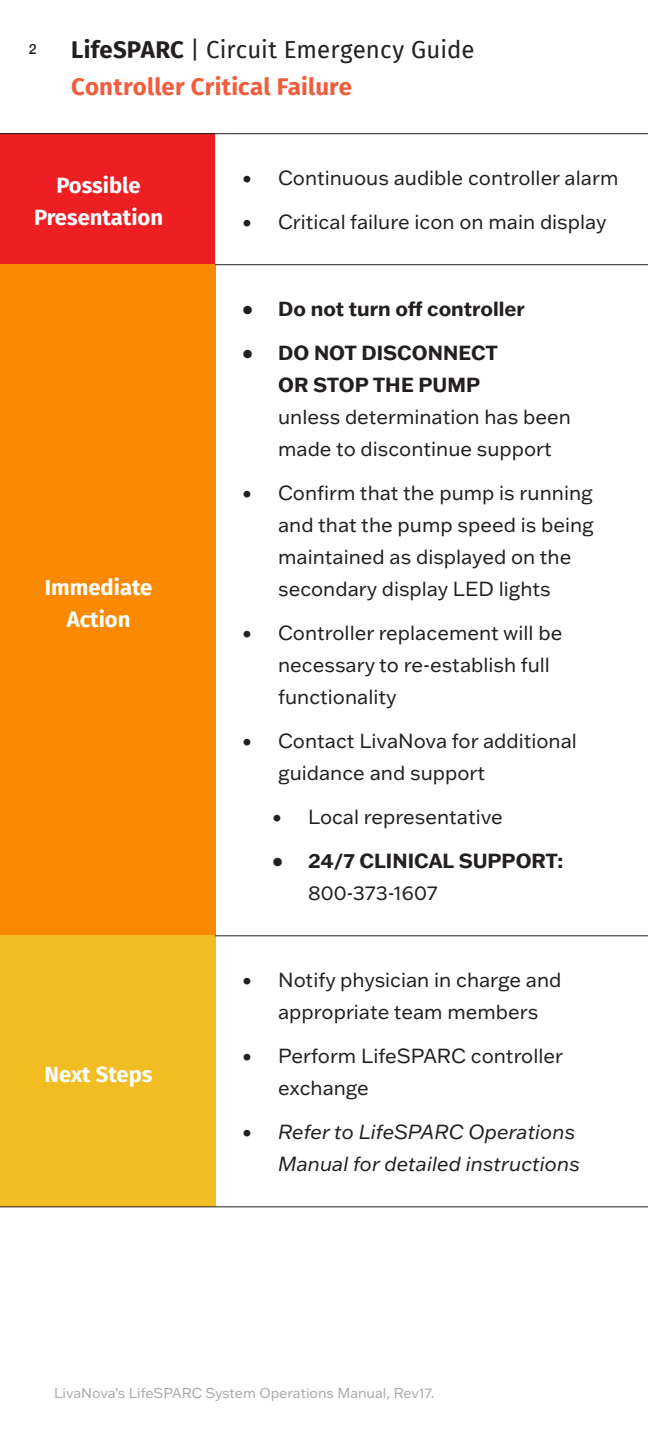
<style>
.page{position:relative;width:648px;height:1440px;background:#fff}
.page>*{position:absolute;margin:0;border:0;box-sizing:border-box;transform-origin:0 0}
.t1{font:700 24px/36.6px "Fira Sans";letter-spacing:.005em;color:#f15c3c}
.t2{font:700 22px/32px "Fira Sans";color:#fff;text-align:center}
.t3{font:20px/32px "Franklin Gothic ATF";color:#231f20}
.t4{font:700 20px/32px "Franklin Gothic ATF";color:#231f20}
.t5{font:italic 20px/32px "Franklin Gothic ATF";color:#231f20;text-align:right}
.t6{font:14px "Franklin Gothic ATF";color:#a8a9ad}
.t7{font:500 14px "Helvetica Neue";color:#231f20}
.s1{color:#231f20}
.s2{font-weight:400;color:#231f20}
.s3{font-weight:700}
.s4{font-weight:400}
</style>
<div class="page">
<div style="left:0;top:134px;width:215px;height:131px;background:#ee1f23"></div>
<svg style="left:215px;top:134px;width:433px;height:1072px"></svg>
<div style="left:0;top:265px;width:215px;height:671px;background:#fa8900"></div>
<div style="left:0;top:936px;width:215px;height:271px;background:#f2bd23"></div>
<hr style="left:215px;top:133px;width:433px;height:1px;background:#231f20">
<hr style="left:215px;top:1206px;width:433px;height:1px;background:#231f20">
<hr style="left:215px;top:264px;width:433px;height:1px;background:#231f20">
<hr style="left:215px;top:935px;width:433px;height:1px;background:#231f20">
<hr style="left:0;top:133px;width:215px;height:1px;background:#231f20">
<hr style="left:0;top:1206px;width:215px;height:1px;background:#231f20">
<p class="t7" style="left:29px;top:38px;width:9px">2</p>
<p class="t1" style="left:71px;top:30px;width:405px"><span class="s1">LifeSPARC</span> <span class="s2">| Circuit Emergency Guide<br></span>Controller Critical Failure</p>
<p class="t2" style="left:34px;top:168px;width:131px">Possible<br>Presentation</p>
<p class="t3" style="left:242px;top:161px;width:378px">• Continuous audible controller alarm</p>
<p class="t3" style="left:242px;top:205px;width:366px">• Critical failure icon on main display</p>
<p class="t2" style="left:45px;top:569px;width:109px">Immediate<br>Action</p>
<p class="t2" style="left:45px;top:1056px;width:109px">Next Steps</p>
<p class="t4" style="left:242px;top:292px;width:284px">• Do not turn off controller</p>
<p class="t3" style="left:278px;top:336px;width:294px;text-indent:-36px"><span class="s3">• DO NOT DISCONNECT<br>OR STOP THE PUMP<br></span>unless determination has been made to discontinue support</p>
<p class="t3" style="left:278px;top:476px;width:317px;text-indent:-36px">• Confirm that the pump is running and that the pump speed is being maintained as displayed on the secondary display LED lights</p>
<p class="t3" style="left:278px;top:616px;width:286px;text-indent:-36px">• Controller replacement will be necessary to re-establish full functionality</p>
<p class="t3" style="left:278px;top:724px;width:300px;text-indent:-36px">• Contact LivaNova for additional guidance and support</p>
<p class="t3" style="left:272px;top:800px;width:232px">• Local representative</p>
<p class="t4" style="left:308px;top:844px;width:257px;text-indent:-36px">• 24/7 CLINICAL SUPPORT:<br><span class="s4">800-373-1607</span></p>
<p class="t3" style="left:278px;top:963px;width:285px;text-indent:-36px">• Notify physician in charge and appropriate team members</p>
<p class="t3" style="left:278px;top:1039px;width:287px;text-indent:-36px">• Perform LifeSPARC controller exchange</p>
<p class="t5" style="left:242px;top:1115px;width:339px">• Refer to LifeSPARC Operations<br>Manual for detailed instructions</p>
<p class="t6" style="left:54px;top:1384px;width:382px">LivaNova’s LifeSPARC System Operations Manual, Rev17.</p>
</div>
